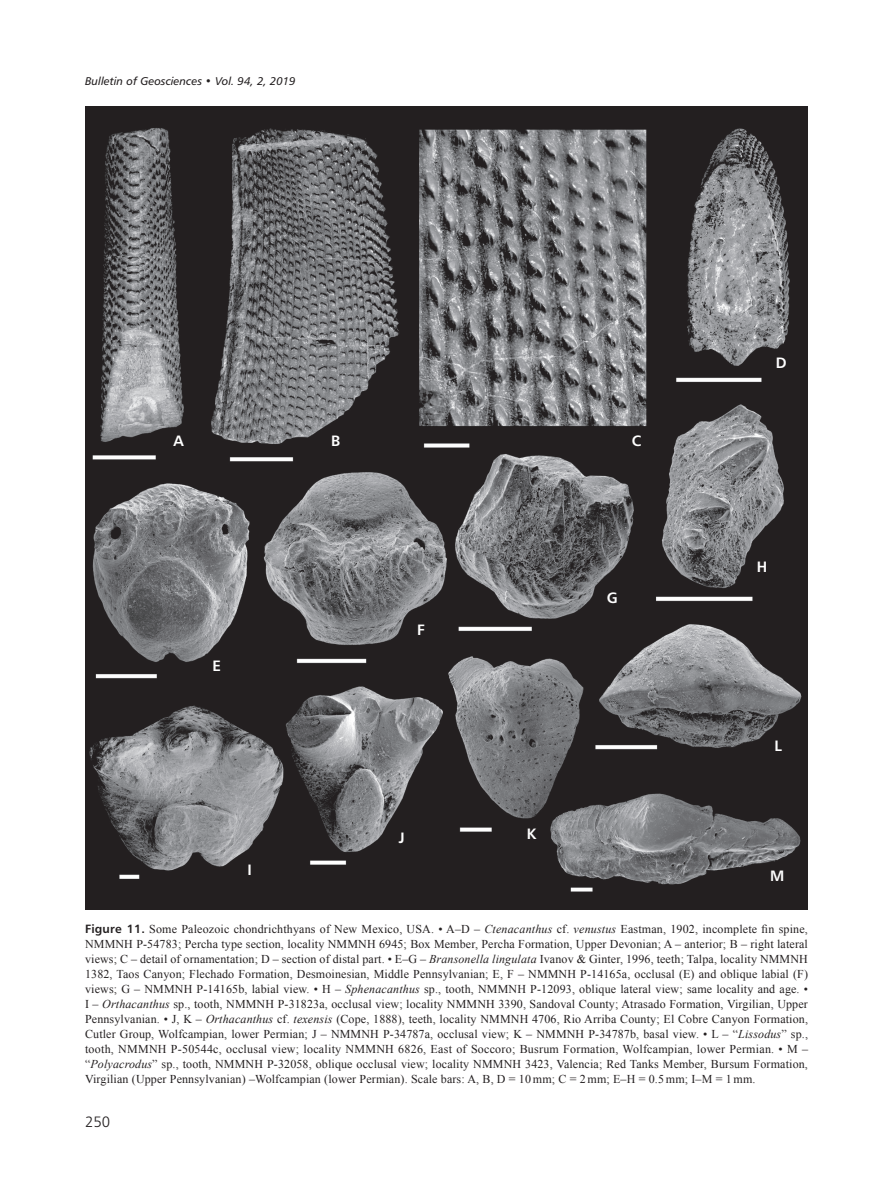
<style>
.page{position:relative;width:893px;height:1191px;background:#fff}
.page>*{position:absolute;margin:0;border:0;box-sizing:border-box;transform-origin:0 0}
.t1{font:15px "Humanist 777 BTCE Bold B";color:#fff}
.t2{font:15px "Humanist 777 BTCE Light B";color:#231f20}
.t3{font:12px/15px "Times New Roman";letter-spacing:.01em;color:#231f20;text-align:justify}
.t4{font:11.25px "Humanist 777 BTCE Italic B";color:#231f20}
.s1{font-family:"Humanist 777 BTCE Bold B"}
.s2{font-style:italic}
</style>
<div class="page">
<img style="left:85px;top:106px;width:723px;height:803px">
<p class="t4" style="left:85px;top:74px;width:212px">Bulletin of Geosciences • Vol. 94, 2, 2019</p>
<p class="t1" style="left:173px;top:431px;width:12px">A</p>
<p class="t1" style="left:331px;top:431px;width:11px">B</p>
<p class="t1" style="left:632px;top:431px;width:11px">C</p>
<p class="t1" style="left:213px;top:656px;width:10px">E</p>
<p class="t1" style="left:248px;top:860px;width:6px">I</p>
<p class="t1" style="left:417px;top:620px;width:9px">F</p>
<p class="t1" style="left:607px;top:588px;width:13px">G</p>
<p class="t1" style="left:399px;top:828px;width:7px">J</p>
<p class="t1" style="left:527px;top:823px;width:11px">K</p>
<p class="t1" style="left:776px;top:353px;width:12px">D</p>
<p class="t1" style="left:757px;top:557px;width:12px">H</p>
<p class="t1" style="left:774px;top:736px;width:9px">L</p>
<p class="t1" style="left:770px;top:866px;width:16px">M</p>
<p class="t3" style="left:85px;top:921px;width:725px"><span class="s1">Figure 11.</span> Some Paleozoic chondrichthyans of New Mexico, USA. • A–D – <span class="s2">Ctenacanthus</span> cf. <span class="s2">venustus</span> Eastman, 1902, incomplete fin spine, NMMNH P-54783; Percha type section, locality NMMNH 6945; Box Member, Percha Formation, Upper Devonian; A – anterior; B – right lateral views; C – detail of ornamentation; D – section of distal part. • E–G – <span class="s2">Bransonella lingulata</span> Ivanov &amp; Ginter, 1996, teeth; Talpa, locality NMMNH 1382, Taos Canyon; Flechado Formation, Desmoinesian, Middle Pennsylvanian; E, F – NMMNH P-14165a, occlusal (E) and oblique labial (F) views; G – NMMNH P-14165b, labial view. • H – <span class="s2">Sphenacanthus</span> sp., tooth, NMMNH P-12093, oblique lateral view; same locality and age. • I – <span class="s2">Orthacanthus</span> sp., tooth, NMMNH P-31823a, occlusal view; locality NMMNH 3390, Sandoval County; Atrasado Formation, Virgilian, Upper Pennsylvanian. • J, K – <span class="s2">Orthacanthus</span> cf. <span class="s2">texensis</span> (Cope, 1888), teeth, locality NMMNH 4706, Rio Arriba County; El Cobre Canyon Formation, Cutler Group, Wolfcampian, lower Permian; J – NMMNH P-34787a, occlusal view; K – NMMNH P-34787b, basal view. • L – “<span class="s2">Lissodus</span>” sp., tooth, NMMNH P-50544c, occlusal view; locality NMMNH 6826, East of Soccoro; Busrum Formation, Wolfcampian, lower Permian. • M – “<span class="s2">Polyacrodus</span>” sp., tooth, NMMNH P-32058, oblique occlusal view; locality NMMNH 3423, Valencia; Red Tanks Member, Bursum Formation, Virgilian (Upper Pennsylvanian) –Wolfcampian (lower Permian). Scale bars: A, B, D = 10mm; C = 2mm; E–H = 0.5mm; I–M = 1mm.</p>
<p class="t2" style="left:85px;top:1112px;width:27px">250</p>
</div>
